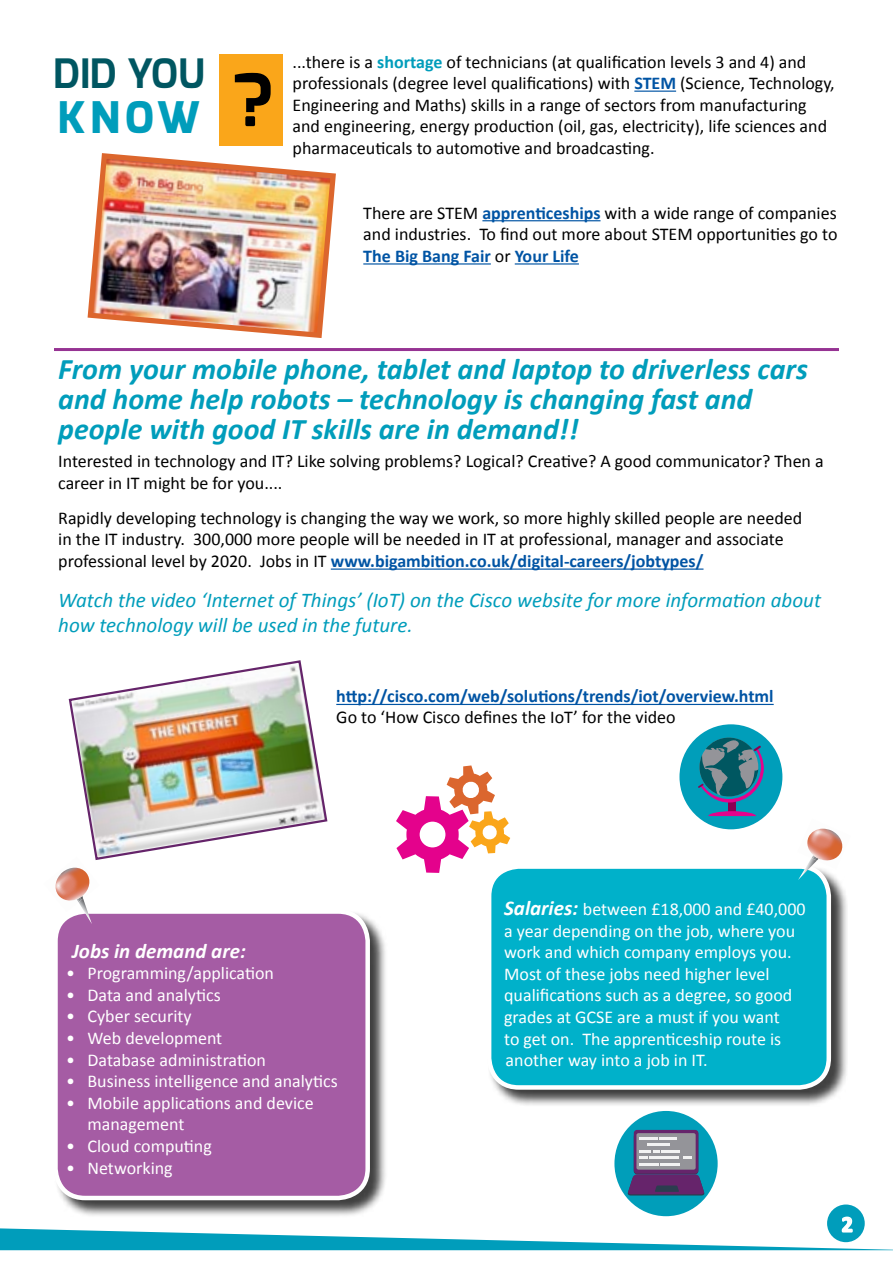
<style>
.page{position:relative;width:893px;height:1263px;background:#fff}
.page>*{position:absolute;margin:0;border:0;box-sizing:border-box;transform-origin:0 0}
.t1{font:800 43.5px "Exo";color:#009dbb}
.t2{font:700 40.5px "Exo";color:#005661}
.t3{font:italic 700 30px/30px "Calibri";color:#009dbb}
.t4{font:700 22.5px "Calibri";color:#fff}
.t5{font:italic 21px/25.2px "Calibri";color:#009dbb}
.t6{font:italic 700 21px "Calibri";color:#fff}
.t7{font:18px/21.6px "Calibri";color:#000}
.t8{font:18px/21.6px "Calibri";color:#fff}
.t9{font:700 18px "Calibri";color:#0054a4}
.s1{font-weight:700;color:#009dbb}
.s2{font-weight:700;color:#0054a4}
.s3{font-weight:700;font-style:italic;font-size:21px}
</style>
<div class="page">
<div style="left:679px;top:724px;width:103px;height:105px;background:#009eba;border-radius:50%"></div>
<div style="left:729px;top:800px;width:7px;height:12px;background:#8c0052"></div>
<svg style="left:708px;top:811px;width:48px;height:5px"></svg>
<svg style="left:698px;top:737px;width:66px;height:65px"></svg>
<svg style="left:396px;top:765px;width:114px;height:108px"></svg>
<hr style="left:331px;top:568px;width:372px;height:2px;background:#0054a4">
<hr style="left:54px;top:348px;width:785px;height:3px;background:#963393">
<div style="left:54px;top:910px;width:333px;height:308px;background:#000;opacity:.75"></div>
<div style="left:55px;top:911px;width:313px;height:287px;background:#a55ca4;border-radius:30px"></div>
<div style="left:53px;top:909px;width:317px;height:291px;border:4px solid #fff;border-radius:30px"></div>
<div style="left:488px;top:865px;width:360px;height:242px;background:#000;opacity:.75"></div>
<div style="left:489px;top:866px;width:340px;height:221px;background:#00b1ca;border-radius:30px"></div>
<div style="left:487px;top:864px;width:344px;height:226px;border:4px solid #fff;border-radius:30px"></div>
<hr style="left:634px;top:91px;width:42px;height:1px;background:#0054a4">
<hr style="left:482px;top:220px;width:118px;height:1px;background:#0054a4">
<hr style="left:363px;top:263px;width:128px;height:2px;background:#0054a4">
<hr style="left:515px;top:263px;width:64px;height:2px;background:#0054a4">
<div style="left:219px;top:54px;width:64px;height:92px;background:#faa61a"></div>
<img style="left:87px;top:153px;width:249px;height:185px">
<img style="left:68px;top:660px;width:260px;height:200px">
<div style="left:614px;top:1111px;width:104px;height:105px;background:#009eba;border-radius:50%"></div>
<svg style="left:627px;top:1130px;width:78px;height:65px"></svg>
<hr style="left:649px;top:1156px;width:30px;height:3px;background:#f2f2f2">
<hr style="left:647px;top:1143px;width:23px;height:3px;background:#f2f2f2">
<hr style="left:639px;top:1163px;width:20px;height:3px;background:#f2f2f2">
<hr style="left:660px;top:1163px;width:20px;height:3px;background:#f2f2f2">
<div style="left:827px;top:1204px;width:38px;height:38px;background:#009dbb;border-radius:50%"></div>
<svg style="left:0;top:1215px;width:893px;height:35px"></svg>
<img style="left:797px;top:828px;width:51px;height:41px">
<svg style="left:798px;top:855px;width:21px;height:25px"></svg>
<img style="left:806px;top:829px;width:39px;height:34px">
<img style="left:54px;top:857px;width:46px;height:55px">
<svg style="left:77px;top:902px;width:15px;height:22px"></svg>
<img style="left:54px;top:868px;width:38px;height:34px">
<hr style="left:336px;top:704px;width:438px;height:1px;background:#0054a4">
<h2 class="t2" style="left:53px;top:48px;width:153px">DID YOU</h2>
<h1 class="t1" style="left:58px;top:90px;width:217px">KNOW <sup>?</sup></h1>
<p class="t7" style="left:293px;top:51px;width:544px">...there is a <span class="s1">shortage</span> of technicians (at qualification levels 3 and 4) and professionals (degree level qualifications) with <span class="s2">STEM</span> (Science, Technology, Engineering and Maths) skills in a range of sectors from manufacturing and engineering, energy production (oil, gas, electricity), life sciences and pharmaceuticals to automotive and broadcasting.</p>
<p class="t7" style="left:363px;top:202px;width:476px;text-align:justify">There are STEM <span class="s2">apprenticeships</span> with a wide range of companies and industries. To find out more about STEM opportunities go to <span class="s2">The Big Bang Fair</span> or <span class="s2">Your Life</span></p>
<h3 class="t3" style="left:58px;top:354px;width:751px">From your mobile phone, tablet and laptop to driverless cars and home help robots – technology is changing fast and people with good IT skills are in demand!!</h3>
<p class="t7" style="left:58px;top:450px;width:767px">Interested in technology and IT? Like solving problems? Logical? Creative? A good communicator? Then a career in IT might be for you....</p>
<p class="t7" style="left:58px;top:507px;width:745px">Rapidly developing technology is changing the way we work, so more highly skilled people are needed in the IT industry. 300,000 more people will be needed in IT at professional, manager and associate professional level by 2020. Jobs in IT <span class="s2">www.bigambition.co.uk/digital-careers/jobtypes/</span></p>
<p class="t5" style="left:58px;top:587px;width:764px">Watch the video ‘Internet of Things’ (IoT) on the Cisco website for more information about how technology will be used in the future.</p>
<p class="t9" style="left:336px;top:685px;width:439px">http://cisco.com/web/solutions/trends/iot/overview.html</p>
<p class="t7" style="left:336px;top:707px;width:341px">Go to ‘How Cisco defines the IoT’ for the video</p>
<p class="t6" style="left:72px;top:937px;width:175px">Jobs in demand are:</p>
<p class="t8" style="left:66px;top:962px;width:209px">• Programming/application</p>
<p class="t8" style="left:66px;top:984px;width:156px">• Data and analytics</p>
<p class="t8" style="left:66px;top:1006px;width:127px">• Cyber security</p>
<p class="t8" style="left:66px;top:1027px;width:158px">• Web development</p>
<p class="t8" style="left:66px;top:1049px;width:201px">• Database administration</p>
<p class="t8" style="left:66px;top:1070px;width:273px">• Business intelligence and analytics</p>
<p class="t8" style="left:88px;top:1092px;width:228px;text-indent:-21px">• Mobile applications and device management</p>
<p class="t8" style="left:66px;top:1135px;width:147px">• Cloud computing</p>
<p class="t8" style="left:66px;top:1157px;width:108px">• Networking</p>
<p class="t8" style="left:504px;top:898px;width:303px"><span class="s3">Salaries:</span> between £18,000 and £40,000 a year depending on the job, where you work and which company employs you.<br>Most of these jobs need higher level qualifications such as a degree, so good grades at GCSE are a must if you want<br>to get on. The apprenticeship route is another way into a job in IT.</p>
<p class="t4" style="left:841px;top:1210px;width:13px">2</p>
</div>
